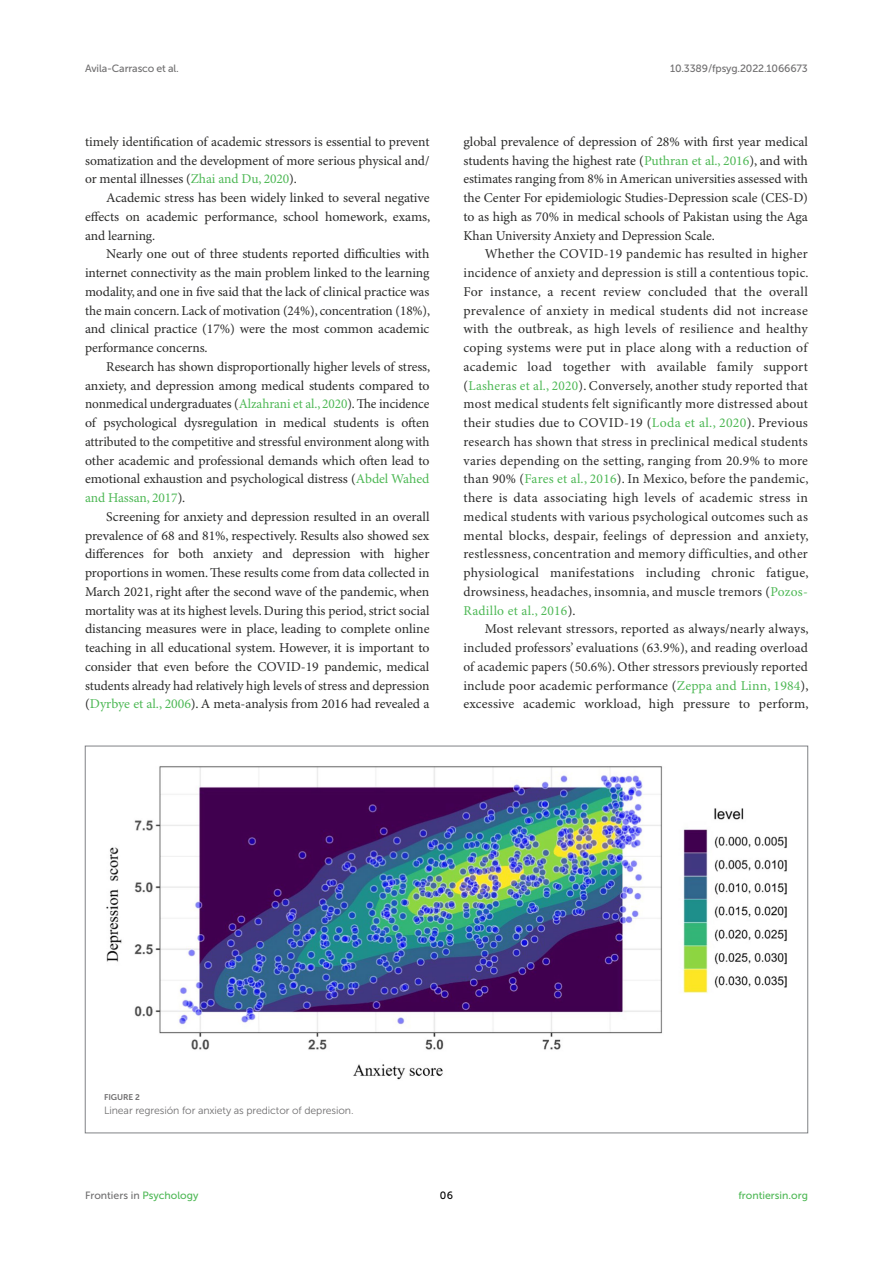
<style>
.page{position:relative;width:893px;height:1263px;background:#fff}
.page>*{position:absolute;margin:0;border:0;box-sizing:border-box;transform-origin:0 0}
.TEXT{font:13.5px/18.8px "Minion Pro";letter-spacing:-.005em;color:#2b2b2a;text-align:justify}
.t1{font:10.5px "Museo Sans 500";letter-spacing:-.015em;color:#706f70}
.FIG_LEG{font:10.5px "Museo Sans 300";letter-spacing:-.01em;color:#706f70}
.t2{font:10.5px "Museo Sans 500";color:#4eb855}
.t3{font:10.5px "Museo Sans 500";color:#000}
.FIG_HD{font:8.25px "Museo Sans 700";letter-spacing:-.01em;color:#706f70}
.s1{color:#4eb855}
</style>
<div class="page">
<img style="left:106px;top:766px;width:681px;height:314px">
<p class="t1" style="left:85px;top:63px;width:95px">Avila-Carrasco et al.</p>
<p class="t1" style="left:670px;top:63px;width:139px">10.3389/fpsyg.2022.1066673</p>
<p class="TEXT" style="left:85px;top:133px;width:346px">timely identification of academic stressors is essential to prevent somatization and the development of more serious physical and/ or mental illnesses (<span class="s1">Zhai and Du, 2020</span>).</p>
<p class="TEXT" style="left:85px;top:189px;width:347px;text-indent:21px">Academic stress has been widely linked to several negative effects on academic performance, school homework, exams, and learning.</p>
<p class="TEXT" style="left:85px;top:245px;width:347px;text-indent:21px">Nearly one out of three students reported difficulties with internet connectivity as the main problem linked to the learning modality, and one in five said that the lack of clinical practice was the main concern. Lack of motivation (24%), concentration (18%), and clinical practice (17%) were the most common academic performance concerns.</p>
<p class="TEXT" style="left:85px;top:358px;width:347px;text-indent:21px">Research has shown disproportionally higher levels of stress, anxiety, and depression among medical students compared to nonmedical undergraduates (<span class="s1">Alzahrani et al., 2020</span>). The incidence of psychological dysregulation in medical students is often attributed to the competitive and stressful environment along with other academic and professional demands which often lead to emotional exhaustion and psychological distress (<span class="s1">Abdel Wahed and Hassan, 2017</span>).</p>
<p class="TEXT" style="left:85px;top:508px;width:346px;text-indent:21px">Screening for anxiety and depression resulted in an overall prevalence of 68 and 81%, respectively. Results also showed sex differences for both anxiety and depression with higher proportions in women. These results come from data collected in March 2021, right after the second wave of the pandemic, when mortality was at its highest levels. During this period, strict social distancing measures were in place, leading to complete online teaching in all educational system. However, it is important to consider that even before the COVID-19 pandemic, medical students already had relatively high levels of stress and depression (<span class="s1">Dyrbye et al., 2006</span>). A meta-analysis from 2016 had revealed a</p>
<p class="TEXT" style="left:463px;top:133px;width:346px">global prevalence of depression of 28% with first year medical students having the highest rate (<span class="s1">Puthran et al., 2016</span>), and with estimates ranging from 8% in American universities assessed with the Center For epidemiologic Studies-Depression scale (CES-D) to as high as 70% in medical schools of Pakistan using the Aga Khan University Anxiety and Depression Scale.</p>
<p class="TEXT" style="left:463px;top:245px;width:347px;text-indent:21px">Whether the COVID-19 pandemic has resulted in higher incidence of anxiety and depression is still a contentious topic.<br>For instance, a recent review concluded that the overall prevalence of anxiety in medical students did not increase with the outbreak, as high levels of resilience and healthy coping systems were put in place along with a reduction of academic load together with available family support (<span class="s1">Lasheras et al., 2020</span>). Conversely, another study reported that most medical students felt significantly more distressed about their studies due to COVID-19 (<span class="s1">Loda et al., 2020</span>). Previous research has shown that stress in preclinical medical students varies depending on the setting, ranging from 20.9% to more than 90% (<span class="s1">Fares et al., 2016</span>). In Mexico, before the pandemic, there is data associating high levels of academic stress in medical students with various psychological outcomes such as mental blocks, despair, feelings of depression and anxiety, restlessness, concentration and memory difficulties, and other physiological manifestations including chronic fatigue, drowsiness, headaches, insomnia, and muscle tremors (<span class="s1">Pozos-Radillo et al., 2016</span>).</p>
<p class="TEXT" style="left:463px;top:620px;width:347px;text-indent:21px">Most relevant stressors, reported as always/nearly always, included professors’ evaluations (63.9%), and reading overload of academic papers (50.6%). Other stressors previously reported include poor academic performance (<span class="s1">Zeppa and Linn, 1984</span>), excessive academic workload, high pressure to perform,</p>
<p class="FIG_HD" style="left:104px;top:1093px;width:37px">FIGURE 2</p>
<p class="FIG_LEG" style="left:104px;top:1105px;width:251px">Linear regresión for anxiety as predictor of depresion.</p>
<p class="t1" style="left:85px;top:1190px;width:115px">Frontiers in <span class="s1">Psychology</span></p>
<p class="t3" style="left:440px;top:1190px;width:15px">06</p>
<p class="t2" style="left:738px;top:1190px;width:71px">frontiersin.org</p>
</div>
